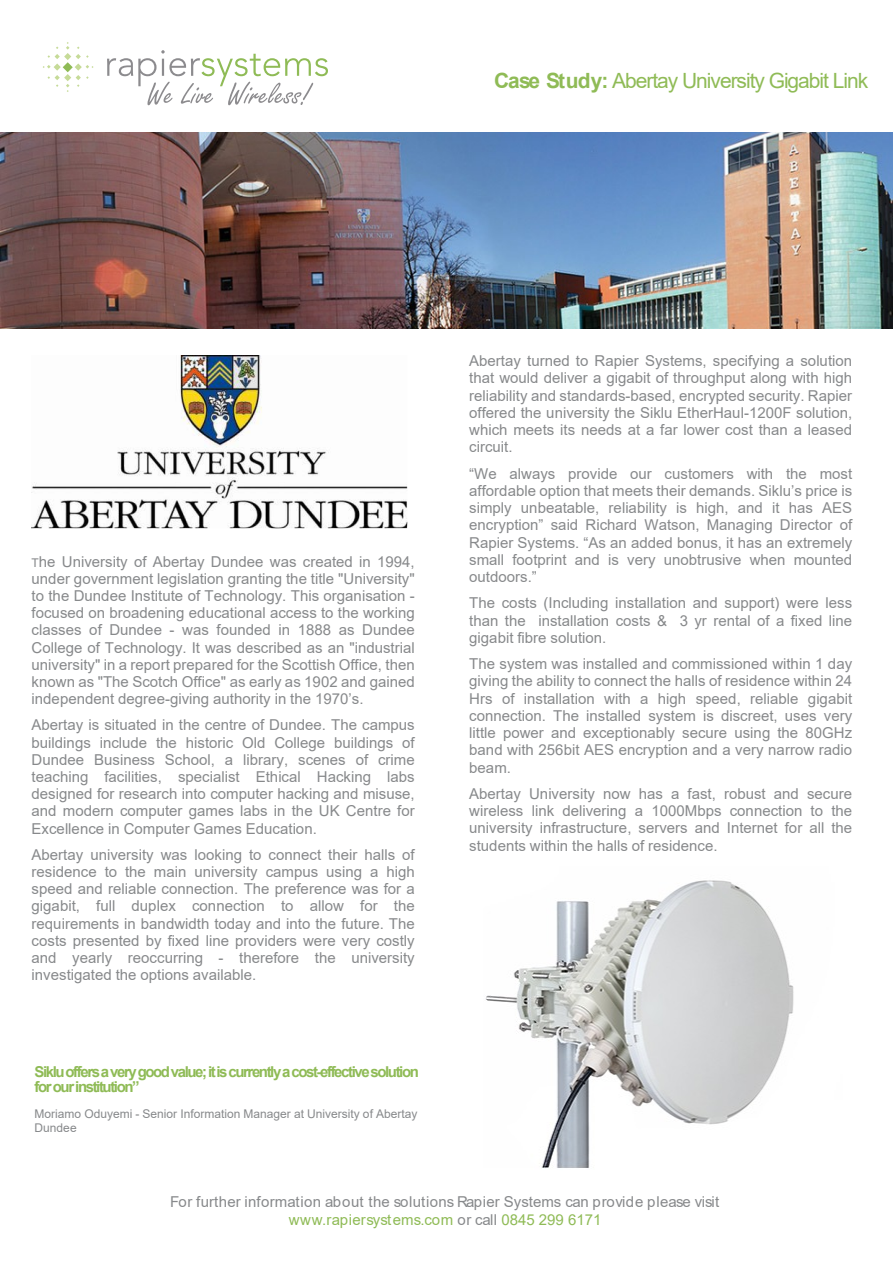
<style>
.page{position:relative;width:893px;height:1263px;background:#fff}
.page>*{position:absolute;margin:0;border:0;box-sizing:border-box;transform-origin:0 0}
.t1{font:21px "Arial";letter-spacing:-.05em;color:#8fbb56}
.t2{font:15px/17.2px "Arial";color:#87898b;text-align:justify}
.t3{font:700 15px/15px "Arial";letter-spacing:-.095em;color:#8fbb56}
.t4{font:12px/13.8px "Arial";color:#87898b}
.s1{font-weight:700}
.s2{font-size:12px}
.s3{color:#8fbb56}
</style>
<div class="page">
<svg style="left:43px;top:42px;width:51px;height:50px"></svg>
<svg style="left:107px;top:50px;width:221px;height:55px"></svg>
<img style="left:0;top:132px;width:893px;height:196px">
<img style="left:31px;top:355px;width:377px;height:173px">
<img style="left:485px;top:880px;width:309px;height:288px">
<h1 class="t1" style="left:494px;top:73px;width:376px"><span class="s1">Case Study:</span> Abertay University Gigabit Link</h1>
<p class="t2" style="left:32px;top:554px;width:385px"><span class="s2">T</span>he University of Abertay Dundee was created in 1994, under government legislation granting the title "University" to the Dundee Institute of Technology. This organisation - focused on broadening educational access to the working classes of Dundee - was founded in 1888 as Dundee College of Technology. It was described as an "industrial university" in a report prepared for the Scottish Office, then known as "The Scotch Office" as early as 1902 and gained independent degree-giving authority in the 1970’s.</p>
<p class="t2" style="left:32px;top:718px;width:385px">Abertay is situated in the centre of Dundee. The campus buildings include the historic Old College buildings of Dundee Business School, a library, scenes of crime teaching facilities, specialist Ethical Hacking labs designed for research into computer hacking and misuse, and modern computer games labs in the UK Centre for Excellence in Computer Games Education.</p>
<p class="t2" style="left:32px;top:847px;width:385px">Abertay university was looking to connect their halls of residence to the main university campus using a high speed and reliable connection. The preference was for a gigabit, full duplex connection to allow for the requirements in bandwidth today and into the future. The costs presented by fixed line providers were very costly and yearly reoccurring - therefore the university investigated the options available.</p>
<p class="t3" style="left:35px;top:1066px;width:386px">Siklu offers a very good value; it is currently a cost-effective solution for our institution”</p>
<p class="t4" style="left:35px;top:1108px;width:384px">Moriamo Oduyemi - Senior Information Manager at University of Abertay<br>Dundee</p>
<p class="t2" style="left:469px;top:353px;width:384px">Abertay turned to Rapier Systems, specifying a solution that would deliver a gigabit of throughput along with high reliability and standards-based, encrypted security. Rapier offered the university the Siklu EtherHaul-1200F solution, which meets its needs at a far lower cost than a leased circuit.</p>
<p class="t2" style="left:469px;top:466px;width:384px">“We always provide our customers with the most affordable option that meets their demands. Siklu’s price is simply unbeatable, reliability is high, and it has AES encryption” said Richard Watson, Managing Director of Rapier Systems. “As an added bonus, it has an extremely small footprint and is very unobtrusive when mounted outdoors.”</p>
<p class="t2" style="left:469px;top:596px;width:384px">The costs (Including installation and support) were less than the installation costs &amp; 3 yr rental of a fixed line gigabit fibre solution.</p>
<p class="t2" style="left:469px;top:657px;width:384px">The system was installed and commissioned within 1 day giving the ability to connect the halls of residence within 24<br>Hrs of installation with a high speed, reliable gigabit connection. The installed system is discreet, uses very little power and exceptionably secure using the 80GHz band with 256bit AES encryption and a very narrow radio beam.</p>
<p class="t2" style="left:469px;top:786px;width:384px">Abertay University now has a fast, robust and secure wireless link delivering a 1000Mbps connection to the university infrastructure, servers and Internet for all the students within the halls of residence.</p>
<p class="t2" style="left:170px;top:1194px;width:551px;line-height:18px;text-align:center">For further information about the solutions Rapier Systems can provide please visit <span class="s3">www.rapiersystems.com</span> or call <span class="s3">0845 299 6171</span></p>
</div>
